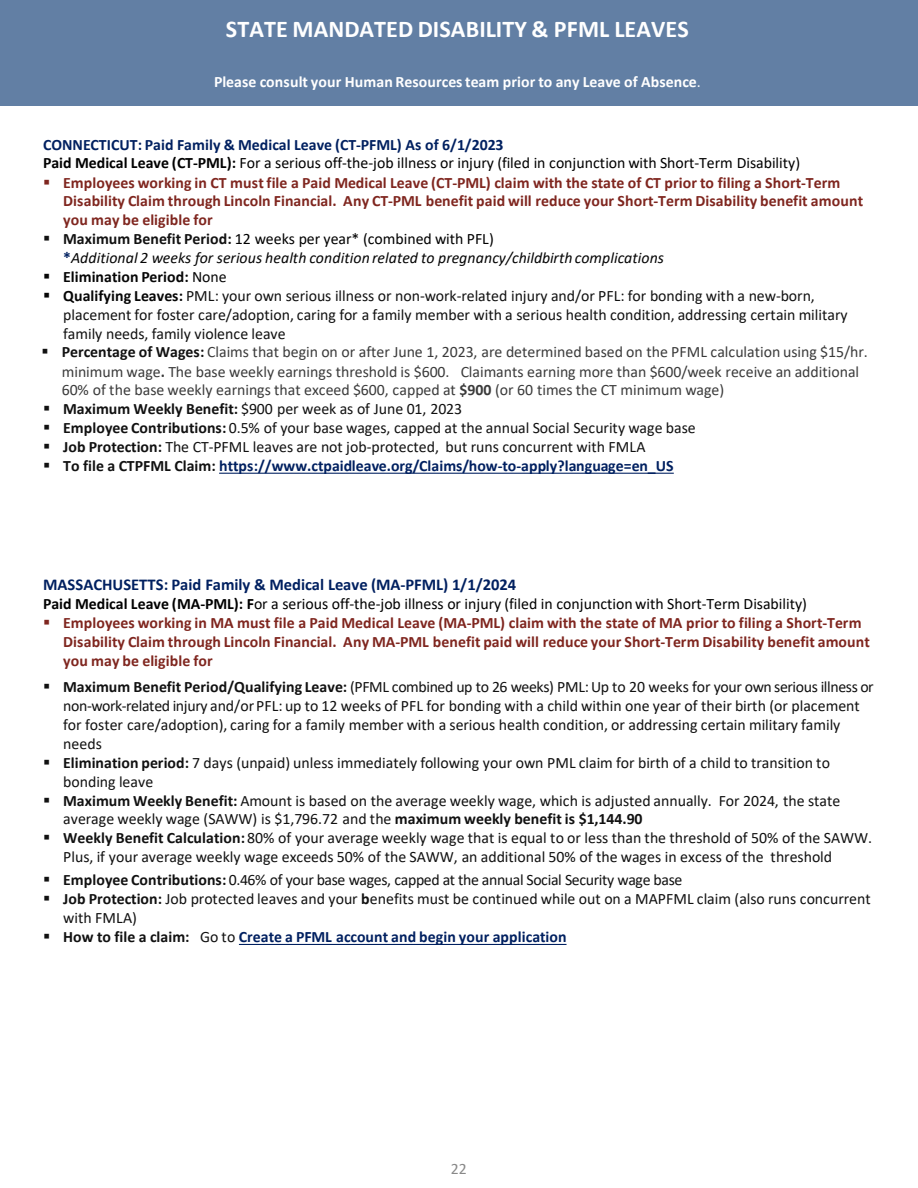
<style>
.page{position:relative;width:918px;height:1188px;background:#fff}
.page>*{position:absolute;margin:0;border:0;box-sizing:border-box;transform-origin:0 0}
.t1{font:700 24.15px "Calibri";letter-spacing:.005em;color:#fff}
.t2{font:700 16.5px "Calibri";letter-spacing:-.005em;color:#002060}
.t3{font:15.9px/18.9px "Calibri";color:#111}
.t4{font:700 15.9px/18.9px "Calibri";letter-spacing:.005em;color:#7f261f}
.t5{font:15.9px/18.9px "Calibri";color:#3b3b3b}
.t6{font:15.9px "Calibri";color:#000}
.t7{font:700 15.9px "Calibri";letter-spacing:.005em;color:#002060}
.t8{font:italic 15.9px/19px "Calibri";color:#060606}
.t9{font:15.9px "Calibri";letter-spacing:-.025em;color:#111}
.t10{font:700 15.9px "Calibri";letter-spacing:.005em;color:#fff}
.t11{font:700 15.9px "Calibri";letter-spacing:.005em;color:#060606}
.t12{font:15.9px "Calibri";color:#898989}
.s1{font-weight:400}
.s2{font-weight:700}
.s3{color:#111}
.s4{font-weight:700;font-style:normal;color:#111}
.s5{font-style:normal;color:#000}
.s6{font-weight:700;font-style:normal;color:#002060}
.s7{color:#060606}
.s8{font-weight:700;color:#060606}
.s9{font-weight:700;color:#111}
.s10{font-weight:400;color:#111}
</style>
<div class="page">
<svg style="left:219px;top:473px;width:455px;height:1px"></svg>
<svg style="left:239px;top:944px;width:328px;height:1px"></svg>
<div style="left:0;top:0;width:918px;height:106px;background:#627fa4"></div>
<p class="t1" style="left:226px;top:12px;width:464px">STATE MANDATED DISABILITY &amp; PFML LEAVES</p>
<p class="t10" style="left:214px;top:71px;width:488px">Please consult your Human Resources team prior to any Leave of Absence<span class="s1">.</span></p>
<p class="t7" style="left:43px;top:133px;width:462px">CONNECTICUT: Paid Family &amp; Medical Leave (CT-PFML) As of 6/1/2023</p>
<p class="t6" style="left:43px;top:152px;width:759px"><span class="s2">Paid Medical Leave (CT-PML):</span> For a serious off-the-job illness or injury (filed in conjunction with Short-Term Disability)</p>
<p class="t4" style="left:63px;top:173px;width:802px;text-indent:-20px">▪ Employees working in CT must file a Paid Medical Leave (CT-PML) claim with the state of CT prior to filing a Short-Term<br>Disability Claim through Lincoln Financial. Any CT-PML benefit paid will reduce your Short-Term Disability benefit amount you may be eligible for</p>
<p class="t8" style="left:63px;top:229px;width:602px;text-indent:-20px"><span class="s3">▪</span> <span class="s4">Maximum Benefit Period:</span> <span class="s5">12 weeks per year* (combined with PFL)<br></span><span class="s6">*</span>Additional 2 weeks for serious health condition related to pregnancy/childbirth complications</p>
<p class="t11" style="left:43px;top:265px;width:185px">▪ Elimination Period: <span class="s1">None</span></p>
<p class="t3" style="left:63px;top:286px;width:786px;text-indent:-20px"><span class="s7">▪</span> <span class="s8">Qualifying Leaves:</span> PML: your own serious illness or non-work-related injury and/or PFL: for bonding with a new-born, placement for foster care/adoption, caring for a family member with a serious health condition, addressing certain military family needs, family violence leave</p>
<p class="t5" style="left:62px;top:342px;width:808px;text-indent:-20px"><span class="s3">▪</span> <span class="s9">Percentage of Wages:</span> Claims that begin on or after June 1, 2023, are determined based on the PFML calculation using $15/hr. minimum wage<span class="s2">.</span> The base weekly earnings threshold is $600. Claimants earning more than $600/week receive an additional<br>60% of the base weekly earnings that exceed $600, capped at <span class="s2">$900</span> (or 60 times the CT minimum wage)</p>
<p class="t3" style="left:43px;top:399px;width:421px">▪ <span class="s2">Maximum Weekly Benefit:</span> $900 per week as of June 01, 2023</p>
<p class="t3" style="left:43px;top:418px;width:654px">▪ <span class="s2">Employee Contributions:</span> 0.5% of your base wages, capped at the annual Social Security wage base</p>
<p class="t3" style="left:43px;top:437px;width:604px">▪ <span class="s2">Job Protection:</span> The CT-PFML leaves are not job-protected, but runs concurrent with FMLA</p>
<p class="t7" style="left:43px;top:454px;width:632px"><span class="s3">▪ To file a CTPFML Claim:</span> https://www.ctpaidleave.org/Claims/how-to-apply?language=en_US</p>
<p class="t2" style="left:43px;top:573px;width:475px">MASSACHUSETTS: Paid Family &amp; Medical Leave (MA-PFML) 1/1/2024</p>
<p class="t6" style="left:43px;top:593px;width:765px"><span class="s2">Paid Medical Leave (MA-PML): F</span>or a serious off-the-job illness or injury (filed in conjunction with Short-Term Disability)</p>
<p class="t4" style="left:63px;top:613px;width:808px;text-indent:-20px">▪ Employees working in MA must file a Paid Medical Leave (MA-PML) claim with the state of MA prior to filing a Short-Term<br>Disability Claim through Lincoln Financial. Any MA-PML benefit paid will reduce your Short-Term Disability benefit amount you may be eligible for</p>
<p class="t3" style="left:63px;top:677px;width:812px;text-indent:-20px">▪ <span class="s2">Maximum Benefit Period/Qualifying Leave:</span> (PFML combined up to 26 weeks) PML: Up to 20 weeks for your own serious illness or non-work-related injury and/or PFL: up to 12 weeks of PFL for bonding with a child within one year of their birth (or placement for foster care/adoption), caring for a family member with a serious health condition, or addressing certain military family needs</p>
<p class="t3" style="left:63px;top:753px;width:768px;text-indent:-20px">▪ <span class="s2">Elimination period:</span> 7 days (unpaid) unless immediately following your own PML claim for birth of a child to transition to bonding leave</p>
<p class="t3" style="left:63px;top:791px;width:779px;text-indent:-20px">▪ <span class="s2">Maximum Weekly Benefit:</span> Amount is based on the average weekly wage, which is adjusted annually. For 2024, the state average weekly wage (SAWW) is $1,796.72 and the <span class="s2">maximum weekly benefit is $1,144.90</span></p>
<p class="t3" style="left:63px;top:828px;width:810px;text-indent:-20px">▪ <span class="s2">Weekly Benefit Calculation:</span> 80% of your average weekly wage that is equal to or less than the threshold of 50% of the SAWW.<br>Plus, if your average weekly wage exceeds 50% of the SAWW, an additional 50% of the wages in excess of the threshold</p>
<p class="t9" style="left:43px;top:868px;width:641px">▪ <span class="s2">Employee Contributions:</span> 0.46% of your base wages, capped at the annual Social Security wage base</p>
<p class="t3" style="left:63px;top:888px;width:809px;line-height:19.5px;text-indent:-20px">▪ <span class="s2">Job Protection:</span> Job protected leaves and your <span class="s2">b</span>enefits must be continued while out on a MAPFML claim (also runs concurrent with FMLA)</p>
<p class="t7" style="left:43px;top:926px;width:525px"><span class="s3">▪ How to file a claim:</span> <span class="s10">Go to</span> Create a PFML account and begin your application</p>
<p class="t12" style="left:451px;top:1158px;width:17px">22</p>
</div>
